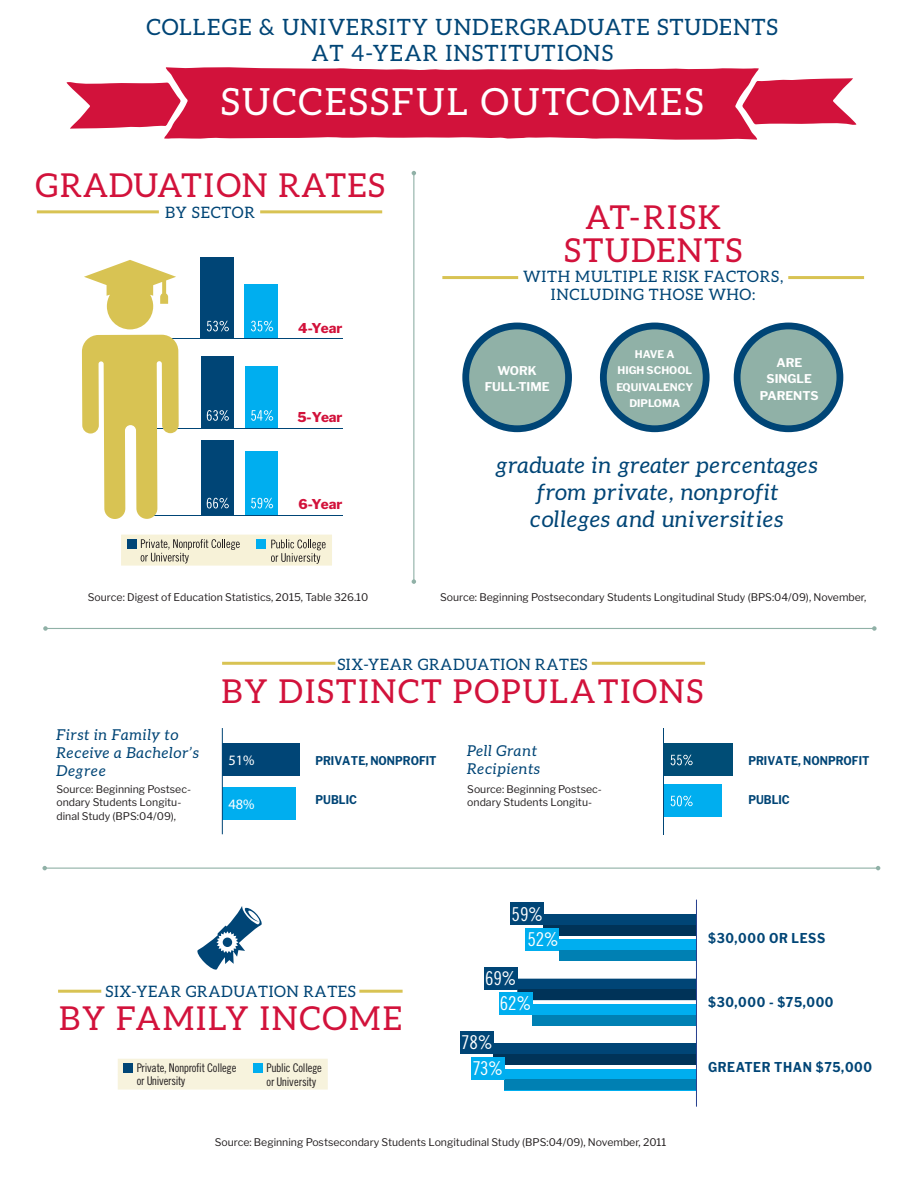
<style>
.page{position:relative;width:918px;height:1188px;background:#fff}
.page>*{position:absolute;margin:0;border:0;box-sizing:border-box;transform-origin:0 0}
.t1{font:37.5px "Aleo";letter-spacing:.06em;color:#fff}
.red_header{font:33px "Aleo";letter-spacing:.06em;color:#d2123b}
.red_header-2{font:33px "Aleo";letter-spacing:.02em;color:#d2123b}
.red_header-3{font:33px/33px "Aleo";letter-spacing:.04em;color:#d2123b;text-align:center}
.red_header-4{font:italic 22.5px/27px "Aleo";letter-spacing:.03em;color:#004576;text-align:center}
.t2{font:22.5px/25.5px "Aleo";letter-spacing:.04em;color:#004576;text-align:center}
.t3{font:19.05px/24.8px "Trade Gothic Cond Eighteen";color:#fff}
.red_header-5{font:15.75px/18px "Aleo";letter-spacing:.04em;color:#004576;text-align:center}
.Blue_Aleo{font:15.75px "Aleo";letter-spacing:.05em;color:#004576}
.Blue_Aleo-2{font:italic 15px/18px "Aleo";letter-spacing:.05em;color:#004576}
.t4{font:14.4px "Myriad Pro";color:#fff}
.trade_gothic_bold_co{font:700 13.5px "Libre Franklin";letter-spacing:.05em;color:#004576;scale:.9 1}
.trade_gothic_bold_co-2{font:800 13.5px "Libre Franklin";color:#d2123b}
.t5{font:12px/13.5px "Trade Gothic Cond Eighteen";letter-spacing:-.02em;color:#231f20}
.trade_gothic_bold_co-3{font:700 12px "Libre Franklin";color:#004576;scale:.9 1}
.trade_gothic_bold_co-4{font:700 12px/16.5px "Libre Franklin";color:#fff;text-align:center}
.Sources{font:10.5px/13.5px "Libre Franklin";color:#231f20}
.trade_gothic_bold_co-5{font:700 10.5px/16.5px "Libre Franklin";color:#fff}
</style>
<div class="page">
<div style="left:532px;top:1004px;width:164px;height:21px;background:#00aeef"></div>
<div style="left:532px;top:1015px;width:164px;height:10px;background:#0080b3"></div>
<div style="left:517px;top:979px;width:179px;height:21px;background:#004576"></div>
<div style="left:517px;top:989px;width:179px;height:11px;background:#003358"></div>
<div style="left:484px;top:967px;width:34px;height:22px;background:#004576"></div>
<div style="left:499px;top:992px;width:33px;height:23px;background:#00aeef"></div>
<div style="left:543px;top:914px;width:153px;height:22px;background:#004576"></div>
<div style="left:543px;top:925px;width:153px;height:11px;background:#003358"></div>
<div style="left:510px;top:902px;width:33px;height:23px;background:#004576"></div>
<div style="left:493px;top:1043px;width:203px;height:22px;background:#004576"></div>
<div style="left:493px;top:1054px;width:203px;height:11px;background:#003358"></div>
<div style="left:460px;top:1031px;width:33px;height:23px;background:#004576"></div>
<div style="left:505px;top:1069px;width:191px;height:21px;background:#00aeef"></div>
<div style="left:505px;top:1080px;width:191px;height:10px;background:#0080b3"></div>
<div style="left:471px;top:1057px;width:34px;height:23px;background:#00aeef"></div>
<div style="left:559px;top:940px;width:137px;height:21px;background:#00aeef"></div>
<div style="left:559px;top:950px;width:137px;height:11px;background:#0080b3"></div>
<div style="left:526px;top:928px;width:33px;height:22px;background:#00aeef"></div>
<hr style="left:413px;top:173px;width:1px;height:409px;background:#90b1a7">
<svg style="left:412px;top:171px;width:4px;height:4px"></svg>
<svg style="left:412px;top:579px;width:4px;height:5px"></svg>
<hr style="left:45px;top:628px;width:829px;height:1px;background:#90b1a7">
<svg style="left:43px;top:626px;width:5px;height:5px"></svg>
<svg style="left:872px;top:626px;width:5px;height:5px"></svg>
<svg style="left:197px;top:906px;width:65px;height:64px"></svg>
<div style="left:223px;top:938px;width:9px;height:9px;background:#004576;border-radius:50%"></div>
<hr style="left:45px;top:868px;width:833px;height:1px;background:#90b1a7">
<svg style="left:42px;top:866px;width:5px;height:4px"></svg>
<svg style="left:876px;top:866px;width:4px;height:4px"></svg>
<hr style="left:696px;top:900px;width:1px;height:207px;background:#253f8e">
<hr style="left:359px;top:990px;width:44px;height:3px;background:#d8c353">
<hr style="left:58px;top:990px;width:43px;height:3px;background:#d8c353">
<svg style="left:66px;top:67px;width:791px;height:73px;fill:#d2123b"></svg>
<div style="left:222px;top:787px;width:74px;height:33px;background:#00aeef"></div>
<div style="left:222px;top:743px;width:78px;height:33px;background:#004576"></div>
<hr style="left:222px;top:728px;width:1px;height:106px;background:#004576">
<div style="left:466px;top:326px;width:103px;height:103px;background:#90b1a7;border-radius:50%"></div>
<div style="left:462px;top:323px;width:110px;height:109px;border:7px solid #004576;border-radius:50%"></div>
<div style="left:603px;top:326px;width:103px;height:103px;background:#90b1a7;border-radius:50%"></div>
<div style="left:600px;top:323px;width:110px;height:109px;border:7px solid #004576;border-radius:50%"></div>
<div style="left:737px;top:326px;width:103px;height:103px;background:#90b1a7;border-radius:50%"></div>
<div style="left:734px;top:323px;width:109px;height:109px;border:7px solid #004576;border-radius:50%"></div>
<hr style="left:37px;top:210px;width:122px;height:3px;background:#d8c353">
<div style="left:245px;top:284px;width:33px;height:55px;background:#00aeef"></div>
<svg style="left:251px;top:321px;width:22px;height:10px"></svg>
<div style="left:245px;top:366px;width:33px;height:62px;background:#00aeef"></div>
<svg style="left:251px;top:410px;width:22px;height:11px"></svg>
<svg style="left:121px;top:535px;width:211px;height:31px;background:#ddd9c4"></svg>
<div style="left:257px;top:539px;width:9px;height:10px;background:#00aeef"></div>
<hr style="left:144px;top:338px;width:199px;height:1px;background:#004576">
<hr style="left:144px;top:428px;width:199px;height:1px;background:#004576">
<div style="left:201px;top:356px;width:33px;height:72px;background:#004576"></div>
<div style="left:201px;top:257px;width:33px;height:82px;background:#004576"></div>
<svg style="left:207px;top:321px;width:22px;height:10px"></svg>
<svg style="left:207px;top:410px;width:22px;height:11px"></svg>
<div style="left:245px;top:451px;width:33px;height:65px;background:#00aeef"></div>
<svg style="left:251px;top:498px;width:22px;height:10px"></svg>
<hr style="left:144px;top:515px;width:199px;height:1px;background:#004576">
<div style="left:201px;top:440px;width:33px;height:76px;background:#004576"></div>
<svg style="left:207px;top:498px;width:22px;height:10px"></svg>
<svg style="left:82px;top:335px;width:97px;height:184px"></svg>
<svg style="left:84px;top:260px;width:92px;height:69px"></svg>
<div style="left:664px;top:743px;width:68px;height:33px;background:#004d76"></div>
<div style="left:664px;top:784px;width:58px;height:33px;background:#00aeef"></div>
<svg style="left:671px;top:796px;width:22px;height:10px"></svg>
<svg style="left:671px;top:755px;width:22px;height:10px"></svg>
<hr style="left:664px;top:728px;width:1px;height:106px;background:#004576">
<hr style="left:260px;top:210px;width:122px;height:3px;background:#d8c353">
<hr style="left:788px;top:276px;width:76px;height:3px;background:#d8c353">
<hr style="left:442px;top:276px;width:76px;height:3px;background:#d8c353">
<hr style="left:592px;top:662px;width:113px;height:3px;background:#d8c353">
<hr style="left:222px;top:662px;width:113px;height:3px;background:#d8c353">
<div style="left:118px;top:1059px;width:210px;height:31px;background:#f7f3dd"></div>
<div style="left:124px;top:1063px;width:9px;height:10px;background:#004576"></div>
<div style="left:253px;top:1063px;width:9px;height:10px;background:#00aeef"></div>
<p class="t2" style="left:147px;top:14px;width:633px">COLLEGE &amp; UNIVERSITY UNDERGRADUATE STUDENTS<br>AT 4-YEAR INSTITUTIONS</p>
<p class="t1" style="left:221px;top:80px;width:484px">SUCCESSFUL OUTCOMES</p>
<p class="red_header-2" style="left:35px;top:167px;width:351px">GRADUATION RATES</p>
<p class="Blue_Aleo" style="left:165px;top:203px;width:91px">BY SECTOR</p>
<p class="red_header-3" style="left:564px;top:200px;width:179px">AT-RISK<br>STUDENTS</p>
<p class="red_header-5" style="left:523px;top:267px;width:262px">WITH MULTIPLE RISK FACTORS,<br>INCLUDING THOSE WHO:</p>
<p class="trade_gothic_bold_co-2" style="left:298px;top:320px;width:46px">4-Year</p>
<p class="trade_gothic_bold_co-2" style="left:297px;top:409px;width:47px">5-Year</p>
<p class="trade_gothic_bold_co-2" style="left:298px;top:496px;width:46px">6-Year</p>
<p class="Sources" style="left:88px;top:591px;width:282px">Source: Digest of Education Statistics, 2015, Table 326.10</p>
<p class="trade_gothic_bold_co-4" style="left:485px;top:362px;width:66px">WORK<br>FULL-TIME</p>
<p class="trade_gothic_bold_co-5" style="left:635px;top:346px;width:41px">HAVE A</p>
<p class="trade_gothic_bold_co-5" style="left:616px;top:362px;width:78px">HIGH SCHOOL<br>EQUIVALENCY</p>
<p class="trade_gothic_bold_co-5" style="left:629px;top:395px;width:52px">DIPLOMA</p>
<p class="trade_gothic_bold_co-4" style="left:776px;top:354px;width:27px">ARE</p>
<p class="trade_gothic_bold_co-4" style="left:767px;top:371px;width:47px">SINGLE</p>
<p class="trade_gothic_bold_co-4" style="left:760px;top:387px;width:60px">PARENTS</p>
<p class="red_header-4" style="left:496px;top:451px;width:323px">graduate in greater percentages from private, nonprofit colleges and universities</p>
<p class="Sources" style="left:440px;top:591px;width:428px">Source: Beginning Postsecondary Students Longitudinal Study (BPS:04/09), November,</p>
<p class="red_header-5" style="left:337px;top:656px;width:252px">SIX-YEAR GRADUATION RATES</p>
<p class="red_header" style="left:222px;top:673px;width:483px">BY DISTINCT POPULATIONS</p>
<p class="Blue_Aleo-2" style="left:57px;top:725px;width:144px">First in Family to<br>Receive a Bachelor’s<br>Degree</p>
<p class="Blue_Aleo-2" style="left:467px;top:742px;width:74px">Pell Grant<br>Recipients</p>
<p class="trade_gothic_bold_co-3" style="left:316px;top:753px;width:136px">PRIVATE, NONPROFIT</p>
<p class="trade_gothic_bold_co-3" style="left:316px;top:792px;width:47px">PUBLIC</p>
<h3 class="t4" style="left:228px;top:752px;width:28px">51%</h3>
<h3 class="t4" style="left:228px;top:795px;width:28px">48%</h3>
<p class="Sources" style="left:57px;top:782px;width:136px">Source: Beginning Postsec&shy;ondary Students Longitu&shy;dinal Study (BPS:04/09),</p>
<p class="Sources" style="left:467px;top:782px;width:136px">Source: Beginning Postsec&shy;ondary Students Longitu-</p>
<p class="t3" style="left:512px;top:902px;width:33px">59%</p>
<p class="trade_gothic_bold_co-3" style="left:748px;top:753px;width:136px">PRIVATE, NONPROFIT</p>
<p class="trade_gothic_bold_co-3" style="left:748px;top:792px;width:47px">PUBLIC</p>
<p class="red_header-5" style="left:106px;top:982px;width:252px">SIX-YEAR GRADUATION RATES</p>
<p class="red_header" style="left:59px;top:999px;width:344px">BY FAMILY INCOME</p>
<p class="t5" style="left:137px;top:1061px;width:101px">Private, Nonprofit College or University</p>
<p class="t5" style="left:267px;top:1061px;width:57px">Public College or University</p>
<p class="t3" style="left:527px;top:927px;width:33px">52%</p>
<p class="t3" style="left:500px;top:966px;width:33px;text-indent:-15px">69%<br>62%</p>
<p class="t3" style="left:461px;top:1029px;width:44px;line-height:25.7px;text-align:center">78%<br>73%</p>
<p class="Sources" style="left:215px;top:1136px;width:453px">Source: Beginning Postsecondary Students Longitudinal Study (BPS:04/09), November, 2011</p>
<p class="trade_gothic_bold_co" style="left:708px;top:930px;width:132px">$30,000 OR LESS</p>
<p class="trade_gothic_bold_co" style="left:708px;top:994px;width:141px">$30,000 - $75,000</p>
<p class="trade_gothic_bold_co" style="left:708px;top:1059px;width:184px">GREATER THAN $75,000</p>
</div>
